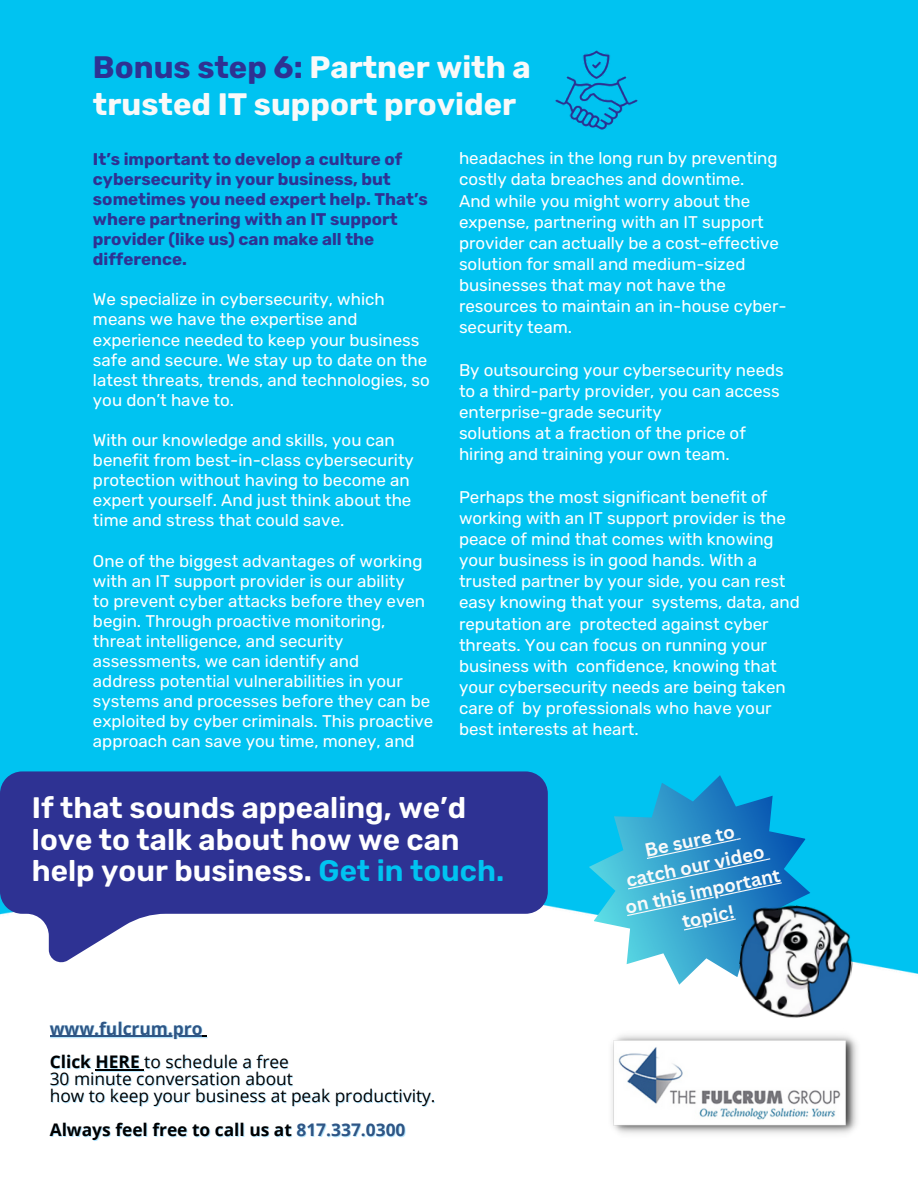
<style>
.page{position:relative;width:918px;height:1188px;background:#fff}
.page>*{position:absolute;margin:0;border:0;box-sizing:border-box;transform-origin:0 0}
.t1{font:700 31.05px/37px "Rubik";color:#f9f9f9}
.t2{font:600 29.55px/31.8px "Rubik";color:#fff}
.t3{font:700 18.6px/26px "Canva Sans";color:#f9f9f9;text-align:center}
.t4{font:17.4px/16.8px "Open Sans";color:#000}
.t5{font:700 17.4px "Open Sans";color:#000}
.t6{font:700 17.4px "Open Sans";color:#2f5584}
.t7{font:16.95px/21.1px "Rubik";color:#fff}
.t8{font:700 16.95px/20.1px "Rubik";color:#2e3293}
.s1{color:#2e3293}
.s2{color:#00c3f1}
.s3{font-weight:700}
.s4{font-weight:700;color:rgb(63 192 255/.4)}
.s5{color:#2f5584}
</style>
<div class="page">
<img style="left:0;top:0;width:918px;height:1134px">
<hr style="left:50px;top:1036px;width:153px;height:1px;background:#2f5584">
<hr style="left:96px;top:1070px;width:48px;height:1px;background:#000">
<svg style="left:589px;top:775px;width:221px;height:210px"></svg>
<img style="left:734px;top:900px;width:124px;height:125px">
<svg style="left:627px;top:838px;width:155px;height:93px;background:#3896c6"></svg>
<p class="t1" style="left:93px;top:49px;width:439px"><span class="s1">Bonus step 6:</span> Partner with a trusted IT support provider</p>
<p class="t7" style="left:459px;top:148px;width:320px">headaches in the long run by preventing costly data breaches and downtime.</p>
<p class="t7" style="left:459px;top:190px;width:293px">And while you might worry about the</p>
<p class="t7" style="left:459px;top:211px;width:322px">expense, partnering with an IT support provider can actually be a cost-effective solution for small and medium-sized businesses that may not have the</p>
<p class="t7" style="left:459px;top:296px;width:329px">resources to maintain an in-house cyber&shy;security team.</p>
<p class="t7" style="left:459px;top:359px;width:326px">By outsourcing your cybersecurity needs</p>
<p class="t7" style="left:459px;top:381px;width:322px">to a third-party provider, you can access enterprise-grade security</p>
<p class="t7" style="left:459px;top:423px;width:288px">solutions at a fraction of the price of</p>
<p class="t7" style="left:459px;top:444px;width:272px">hiring and training your own team.</p>
<p class="t7" style="left:459px;top:486px;width:329px">Perhaps the most significant benefit of working with an IT support provider is the peace of mind that comes with knowing</p>
<p class="t7" style="left:459px;top:550px;width:342px">your business is in good hands. With a trusted partner by your side, you can rest easy knowing that your systems, data, and reputation are protected against cyber threats. You can focus on running your business with confidence, knowing that</p>
<p class="t7" style="left:459px;top:677px;width:328px">your cybersecurity needs are being taken care of by professionals who have your</p>
<h2 class="t7" style="left:459px;top:719px;width:181px">best interests at heart.</h2>
<p class="t8" style="left:93px;top:149px;width:336px">It’s important to develop a culture of cybersecurity in your business, but sometimes you need expert help. That’s where partnering with an IT support provider (like us) can make all the difference.</p>
<p class="t7" style="left:93px;top:289px;width:293px">We specialize in cybersecurity, which</p>
<p class="t7" style="left:93px;top:309px;width:266px">means we have the expertise and</p>
<p class="t7" style="left:93px;top:330px;width:338px;line-height:20.1px">experience needed to keep your business safe and secure. We stay up to date on the latest threats, trends, and technologies, so you don’t have to.</p>
<p class="t7" style="left:93px;top:430px;width:303px">With our knowledge and skills, you can</p>
<p class="t7" style="left:93px;top:450px;width:323px;line-height:20.1px">benefit from best-in-class cybersecurity protection without having to become an</p>
<p class="t7" style="left:93px;top:490px;width:320px">expert yourself. And just think about the</p>
<p class="t7" style="left:93px;top:510px;width:253px">time and stress that could save.</p>
<p class="t7" style="left:93px;top:551px;width:331px;line-height:20.1px">One of the biggest advantages of working with an IT support provider is our ability</p>
<p class="t7" style="left:93px;top:591px;width:334px;line-height:20.1px">to prevent cyber attacks before they even begin. Through proactive monitoring,</p>
<p class="t7" style="left:93px;top:631px;width:252px">threat intelligence, and security</p>
<p class="t7" style="left:93px;top:651px;width:268px">assessments, we can identify and</p>
<p class="t7" style="left:93px;top:671px;width:342px;line-height:20.1px">address potential vulnerabilities in your systems and processes before they can be exploited by cyber criminals. This proactive approach can save you time, money, and</p>
<h2 class="t2" style="left:32px;top:792px;width:474px">If that sounds appealing, we’d love to talk about how we can help your business. <span class="s2">Get in touch.</span></h2>
<h2 class="t6" style="left:50px;top:1016px;width:154px">www.fulcrum.pro</h2>
<p class="t4" style="left:50px;top:1053px;width:241px"><span class="s3">Click</span> <span class="s4">HERE</span> to schedule a free</p>
<p class="t4" style="left:50px;top:1070px;width:387px">30 minute conversation about<br>how to keep your business at peak productivity.</p>
<p class="t5" style="left:50px;top:1117px;width:357px">Always feel free to call us at <span class="s5">817.337.0300</span></p>
<p class="t3" style="left:612px;top:844px;width:159px;rotate:-12deg">Be sure to<br>catch our video on this important topic!</p>
</div>
